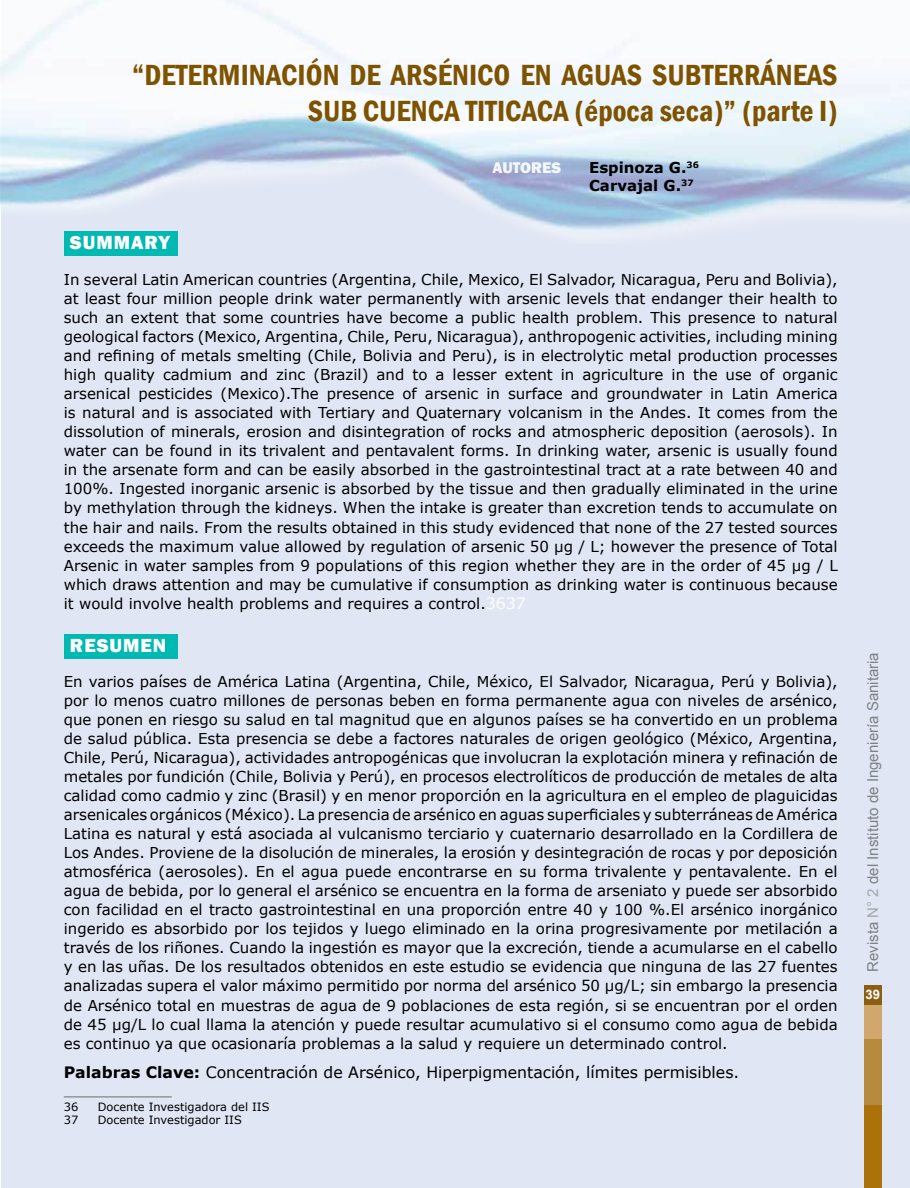
<style>
.page{position:relative;width:910px;height:1188px;background:#fff}
.page>*{position:absolute;margin:0;border:0;box-sizing:border-box;transform-origin:0 0}
.t1{font:600 condensed 30px/36px "Franklin Gothic";color:#7e5300;text-align:right}
.t2{font:800 19.5px "Franklin Gothic";letter-spacing:.05em;color:#fff}
.t3{font:800 15.9px "Franklin Gothic";color:#fff}
.t4{font:15.75px "Verdana";color:#000}
.t5{font:15px/19px "Verdana";color:#000;text-align:justify}
.t6{font:15px "Arial";color:#808285}
.t7{font:700 15px/18px "Verdana";color:#000}
.t8{font:700 13.05px "Arial";color:#fff}
.t9{font:11.4px "Verdana";color:#000}
.s1{font-size:15.75px;color:#fff}
.s2{font-weight:700}
.s3{color:#a7a9ac}
</style>
<div class="page">
<div style="left:2px;top:0;width:908px;height:1188px;background:#e1e6f4"></div>
<div style="left:864px;top:1036px;width:18px;height:100px;background:#b78b3e"></div>
<div style="left:864px;top:1106px;width:18px;height:82px;background:#ab720a"></div>
<div style="left:864px;top:992px;width:18px;height:47px;background:#d0a86d"></div>
<div style="left:864px;top:985px;width:18px;height:20px;background:#8a5f12"></div>
<img style="left:1px;top:0;width:909px;height:243px">
<div style="left:64px;top:231px;width:114px;height:24px;background:#00b9b2"></div>
<div style="left:64px;top:634px;width:114px;height:24px;background:#00b9b2"></div>
<hr style="left:64px;top:1096px;width:108px;height:2px;background:#939598">
<h1 class="t1" style="left:132px;top:56px;width:707px">“DETERMINACIÓN DE ARSÉNICO EN AGUAS SUBTERRÁNEAS<br>SUB CUENCA TITICACA (época seca)” (parte I)</h1>
<h2 class="t2" style="left:70px;top:230px;width:102px">SUMMARY</h2>
<p class="t3" style="left:492px;top:158px;width:70px">AUTORES</p>
<p class="t7" style="left:589px;top:159px;width:111px">Espinoza G.<sup>36<br></sup>Carvajal G.<sup>37</sup></p>
<p class="t5" style="left:64px;top:270px;width:775px">In several Latin American countries (Argentina, Chile, Mexico, El Salvador, Nicaragua, Peru and Bolivia), at least four million people drink water permanently with arsenic levels that endanger their health to such an extent that some countries have become a public health problem. This presence to natural geological factors (Mexico, Argentina, Chile, Peru, Nicaragua), anthropogenic activities, including mining and refining of metals smelting (Chile, Bolivia and Peru), is in electrolytic metal production processes high quality cadmium and zinc (Brazil) and to a lesser extent in agriculture in the use of organic arsenical pesticides (Mexico).The presence of arsenic in surface and groundwater in Latin America is natural and is associated with Tertiary and Quaternary volcanism in the Andes. It comes from the dissolution of minerals, erosion and disintegration of rocks and atmospheric deposition (aerosols). In water can be found in its trivalent and pentavalent forms. In drinking water, arsenic is usually found in the arsenate form and can be easily absorbed in the gastrointestinal tract at a rate between 40 and 100%. Ingested inorganic arsenic is absorbed by the tissue and then gradually eliminated in the urine by methylation through the kidneys. When the intake is greater than excretion tends to accumulate on the hair and nails. From the results obtained in this study evidenced that none of the 27 tested sources exceeds the maximum value allowed by regulation of arsenic 50 µg / L; however the presence of Total Arsenic in water samples from 9 populations of this region whether they are in the order of 45 µg / L which draws attention and may be cumulative if consumption as drinking water is continuous because it would involve health problems and requires a control.<span class="s1">3637</span></p>
<h2 class="t2" style="left:70px;top:633px;width:98px">RESUMEN</h2>
<p class="t5" style="left:64px;top:672px;width:775px">En varios países de América Latina (Argentina, Chile, México, El Salvador, Nicaragua, Perú y Bolivia), por lo menos cuatro millones de personas beben en forma permanente agua con niveles de arsénico, que ponen en riesgo su salud en tal magnitud que en algunos países se ha convertido en un problema de salud pública. Esta presencia se debe a factores naturales de origen geológico (México, Argentina, Chile, Perú, Nicaragua), actividades antropogénicas que involucran la explotación minera y refinación de metales por fundición (Chile, Bolivia y Perú), en procesos electrolíticos de producción de metales de alta calidad como cadmio y zinc (Brasil) y en menor proporción en la agricultura en el empleo de plaguicidas arsenicales orgánicos (México). La presencia de arsénico en aguas superficiales y subterráneas de América Latina es natural y está asociada al vulcanismo terciario y cuaternario desarrollado en la Cordillera de Los Andes. Proviene de la disolución de minerales, la erosión y desintegración de rocas y por deposición atmosférica (aerosoles). En el agua puede encontrarse en su forma trivalente y pentavalente. En el agua de bebida, por lo general el arsénico se encuentra en la forma de arseniato y puede ser absorbido con facilidad en el tracto gastrointestinal en una proporción entre 40 y 100 %.El arsénico inorgánico ingerido es absorbido por los tejidos y luego eliminado en la orina progresivamente por metilación a través de los riñones. Cuando la ingestión es mayor que la excreción, tiende a acumularse en el cabello y en las uñas. De los resultados obtenidos en este estudio se evidencia que ninguna de las 27 fuentes analizadas supera el valor máximo permitido por norma del arsénico 50 µg/L; sin embargo la presencia de Arsénico total en muestras de agua de 9 poblaciones de esta región, si se encuentran por el orden de 45 µg/L lo cual llama la atención y puede resultar acumulativo si el consumo como agua de bebida es continuo ya que ocasionaría problemas a la salud y requiere un determinado control.</p>
<p class="t4" style="left:64px;top:1062px;width:677px"><span class="s2">Palabras Clave:</span> Concentración de Arsénico, Hiperpigmentación, límites permisibles.</p>
<p class="t9" style="left:64px;top:1099px;width:16px">36</p>
<p class="t9" style="left:98px;top:1099px;width:173px">Docente Investigadora del IIS</p>
<p class="t9" style="left:64px;top:1112px;width:16px">37</p>
<p class="t9" style="left:98px;top:1112px;width:146px">Docente Investigador IIS</p>
<p class="t6" style="left:863px;top:972px;width:321px;rotate:-90deg">Revista <span class="s3">N° 2</span> del Instituto de Ingeniería Sanitaria</p>
<p class="t8" style="left:865px;top:985px;width:16px">39</p>
</div>
